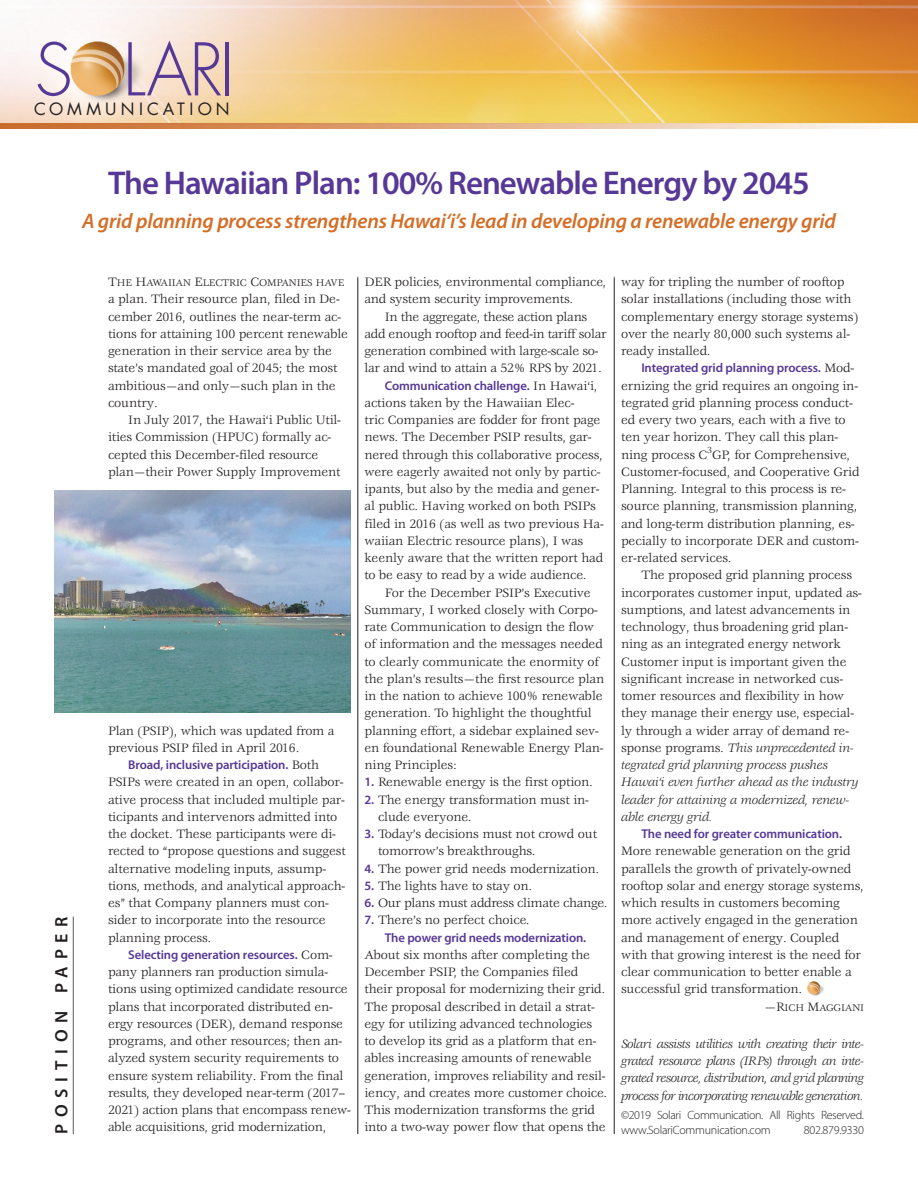
<style>
.page{position:relative;width:918px;height:1188px;background:#fff}
.page>*{position:absolute;margin:0;border:0;box-sizing:border-box;transform-origin:0 0}
.t1{font:300 70.5px "Futura";color:#563896}
.heading{font:600 33px "Myriad Pro";letter-spacing:-.03em;color:#573896}
.subheading{font:italic 600 21px "Myriad Pro";letter-spacing:-.01em;color:#d46e27}
.t2{font:600 18px "Myriad Pro";letter-spacing:.38em;color:#231f20}
.t3{font:16.5px "Futura";letter-spacing:.24em;color:#231f20}
.body_text{font:13.35px/17.2px "Veljovic";letter-spacing:-.01em;color:#231f20}
.First_paragraph{font:13.35px/17.2px "Veljovic";letter-spacing:-.01em;color:#231f20}
.t4{font:italic 13.35px/17.2px "Veljovic";letter-spacing:-.04em;color:#231f20;text-align:justify}
.body_text-2{font:600 12.75px "Myriad Pro";letter-spacing:-.01em;color:#573896}
.t5{font:300 12px/15px "Myriad Pro";letter-spacing:-.03em;color:#231f20}
.First_paragraph-2{font:10.65px "Veljovic Book SC800";letter-spacing:-.015em;color:#231f20}
.attribute{font:10.65px "Veljovic Book SC800";letter-spacing:-.015em;color:#231f20}
.s1{font-size:13.35px}
.s2{font-family:"Veljovic";font-weight:400;font-size:13.35px;color:#231f20}
.s3{font-family:"Myriad Pro";font-weight:600;font-size:12.75px;color:#573896}
.s4{font-style:italic}
</style>
<div class="page">
<hr style="left:73px;top:917px;width:1px;height:217px;background:#57585a">
<hr style="left:357px;top:277px;width:1px;height:857px;background:#57585a">
<hr style="left:614px;top:277px;width:1px;height:857px;background:#57585a">
<img style="left:807px;top:981px;width:17px;height:15px">
<img style="left:54px;top:490px;width:297px;height:223px">
<img style="left:0;top:0;width:918px;height:128px">
<p class="t1" style="left:34px;top:24px;width:201px">S LARI</p>
<p class="t3" style="left:34px;top:97px;width:197px">COMMUNICATION</p>
<p class="heading" style="left:108px;top:164px;width:703px">The Hawaiian Plan: 100% Renewable Energy by 2045</p>
<p class="subheading" style="left:82px;top:209px;width:755px">A grid planning process strengthens Hawai‘i’s lead in developing a renewable energy grid</p>
<h3 class="t2" style="left:51px;top:1134px;width:219px;rotate:-90deg">POSITION PAPER</h3>
<p class="First_paragraph-2" style="left:108px;top:277px;width:238px"><span class="s1">T</span>HE <span class="s1">H</span>AWAIIAN <span class="s1">E</span>LECTRIC <span class="s1">C</span>OMPANIES HAVE</p>
<p class="First_paragraph" style="left:108px;top:291px;width:242px">a plan. Their resource plan, filed in De&shy;cember 2016, outlines the near-term ac&shy;tions for attaining 100 percent renewable generation in their service area by the state’s mandated goal of 2045; the most ambitious—and only—such plan in the country.</p>
<p class="body_text" style="left:108px;top:412px;width:234px;text-indent:20px">In July 2017, the Hawai‘i Public Util&shy;ities Commission (HPUC) formally ac&shy;cepted this December-filed resource plan—their Power Supply Improvement</p>
<p class="body_text" style="left:108px;top:723px;width:228px">Plan (PSIP), which was updated from a previous PSIP filed in April 2016.</p>
<p class="body_text-2" style="left:128px;top:758px;width:192px">Broad, inclusive participation. <span class="s2">Both</span></p>
<p class="body_text" style="left:108px;top:774px;width:239px">PSIPs were created in an open, collabor&shy;ative process that included multiple par&shy;ticipants and intervenors admitted into the docket. These participants were di&shy;rected to “propose questions and suggest alternative modeling inputs, assump&shy;tions, methods, and analytical approach&shy;es” that Company planners must con&shy;sider to incorporate into the resource planning process.</p>
<p class="body_text-2" style="left:128px;top:948px;width:206px">Selecting generation resources. <span class="s2">Com-</span></p>
<p class="body_text" style="left:108px;top:964px;width:244px">pany planners ran production simula&shy;tions using optimized candidate resource plans that incorporated distributed en&shy;ergy resources (DER), demand response programs, and other resources; then an&shy;alyzed system security requirements to ensure system reliability. From the final results, they developed near-term (2017– 2021) action plans that encompass renew&shy;able acquisitions, grid modernization,</p>
<p class="body_text" style="left:364px;top:274px;width:243px">DER policies, environmental compliance, and system security improvements.</p>
<p class="body_text" style="left:364px;top:309px;width:244px;text-indent:20px">In the aggregate, these action plans add enough rooftop and feed-in tariff solar generation combined with large-scale so&shy;lar and wind to attain a 52% RPS by 2021.</p>
<p class="body_text-2" style="left:385px;top:378px;width:214px">Communication challenge. <span class="s2">In Hawai‘i,</span></p>
<p class="body_text" style="left:364px;top:395px;width:241px">actions taken by the Hawaiian Elec-<br>tric Companies are fodder for front page news. The December PSIP results, gar&shy;nered through this collaborative process, were eagerly awaited not only by partic&shy;ipants, but also by the media and gener&shy;al public. Having worked on both PSIPs filed in 2016 (as well as two previous Ha&shy;waiian Electric resource plans), I was keenly aware that the written report had to be easy to read by a wide audience.</p>
<p class="body_text" style="left:364px;top:585px;width:241px;text-indent:20px">For the December PSIP’s Executive Summary, I worked closely with Corpo&shy;rate Communication to design the flow of information and the messages needed to clearly communicate the enormity of the plan’s results—the first resource plan in the nation to achieve 100% renewable generation. To highlight the thoughtful planning effort, a sidebar explained sev&shy;en foundational Renewable Energy Plan&shy;ning Principles:</p>
<p class="body_text" style="left:364px;top:774px;width:230px"><span class="s3">1.</span> Renewable energy is the first option.</p>
<p class="body_text" style="left:378px;top:792px;width:212px;text-indent:-14px"><span class="s3">2.</span> The energy transformation must in&shy;clude everyone.</p>
<p class="body_text" style="left:378px;top:826px;width:221px;text-indent:-14px"><span class="s3">3.</span> Today’s decisions must not crowd out tomorrow’s breakthroughs.</p>
<p class="body_text" style="left:364px;top:861px;width:236px"><span class="s3">4.</span> The power grid needs modernization.</p>
<p class="body_text" style="left:364px;top:878px;width:169px"><span class="s3">5.</span> The lights have to stay on.</p>
<p class="body_text" style="left:364px;top:895px;width:244px"><span class="s3">6.</span> Our plans must address climate change.</p>
<p class="body_text" style="left:364px;top:912px;width:167px"><span class="s3">7.</span> There’s no perfect choice.</p>
<p class="body_text-2" style="left:385px;top:930px;width:203px">The power grid needs modernization.</p>
<p class="body_text" style="left:364px;top:947px;width:244px">About six months after completing the December PSIP, the Companies filed their proposal for modernizing their grid.<br>The proposal described in detail a strat&shy;egy for utilizing advanced technologies<br>to develop its grid as a platform that en&shy;ables increasing amounts of renewable generation, improves reliability and resil&shy;iency, and creates more customer choice.<br>This modernization transforms the grid into a two-way power flow that opens the</p>
<p class="body_text" style="left:621px;top:274px;width:239px">way for tripling the number of rooftop solar installations (including those with complementary energy storage systems) over the nearly 80,000 such systems al&shy;ready installed.</p>
<p class="body_text-2" style="left:641px;top:361px;width:214px">Integrated grid planning process. <span class="s2">Mod-</span></p>
<p class="body_text" style="left:621px;top:378px;width:240px">ernizing the grid requires an ongoing in&shy;tegrated grid planning process conduct&shy;ed every two years, each with a five to ten year horizon. They call this plan&shy;ning process C<sup>3</sup>GP, for Comprehensive, Customer-focused, and Cooperative Grid Planning. Integral to this process is re&shy;source planning, transmission planning, and long-term distribution planning, es&shy;pecially to incorporate DER and custom&shy;er-related services.</p>
<p class="body_text" style="left:621px;top:567px;width:242px;text-indent:20px">The proposed grid planning process incorporates customer input, updated as&shy;sumptions, and latest advancements in technology, thus broadening grid plan&shy;ning as an integrated energy network Customer input is important given the significant increase in networked cus&shy;tomer resources and flexibility in how they manage their energy use, especial&shy;ly through a wider array of demand re&shy;sponse programs. <span class="s4">This unprecedented in&shy;tegrated grid planning process pushes Hawai‘i even further ahead as the industry leader for attaining a modernized, renew&shy;able energy grid.</span></p>
<p class="body_text-2" style="left:641px;top:827px;width:202px">The need for greater communication.</p>
<p class="body_text" style="left:621px;top:843px;width:244px">More renewable generation on the grid parallels the growth of privately-owned rooftop solar and energy storage systems, which results in customers becoming more actively engaged in the generation and management of energy. Coupled with that growing interest is the need for clear communication to better enable a successful grid transformation.</p>
<p class="attribute" style="left:764px;top:1002px;width:101px"><span class="s1">—R</span>ICH <span class="s1">M</span>AGGIANI</p>
<p class="t4" style="left:621px;top:1036px;width:244px">Solari assists utilities with creating their inte&shy;grated resource plans (IRPs) through an inte&shy;grated resource, distribution, and grid planning process for incorporating renewable generation.</p>
<p class="t5" style="left:621px;top:1108px;width:244px">©2019 Solari Communication. All Rights Reserved. www.SolariCommunication.com</p>
<p class="t5" style="left:804px;top:1123px;width:62px">802.879.9330</p>
</div>
